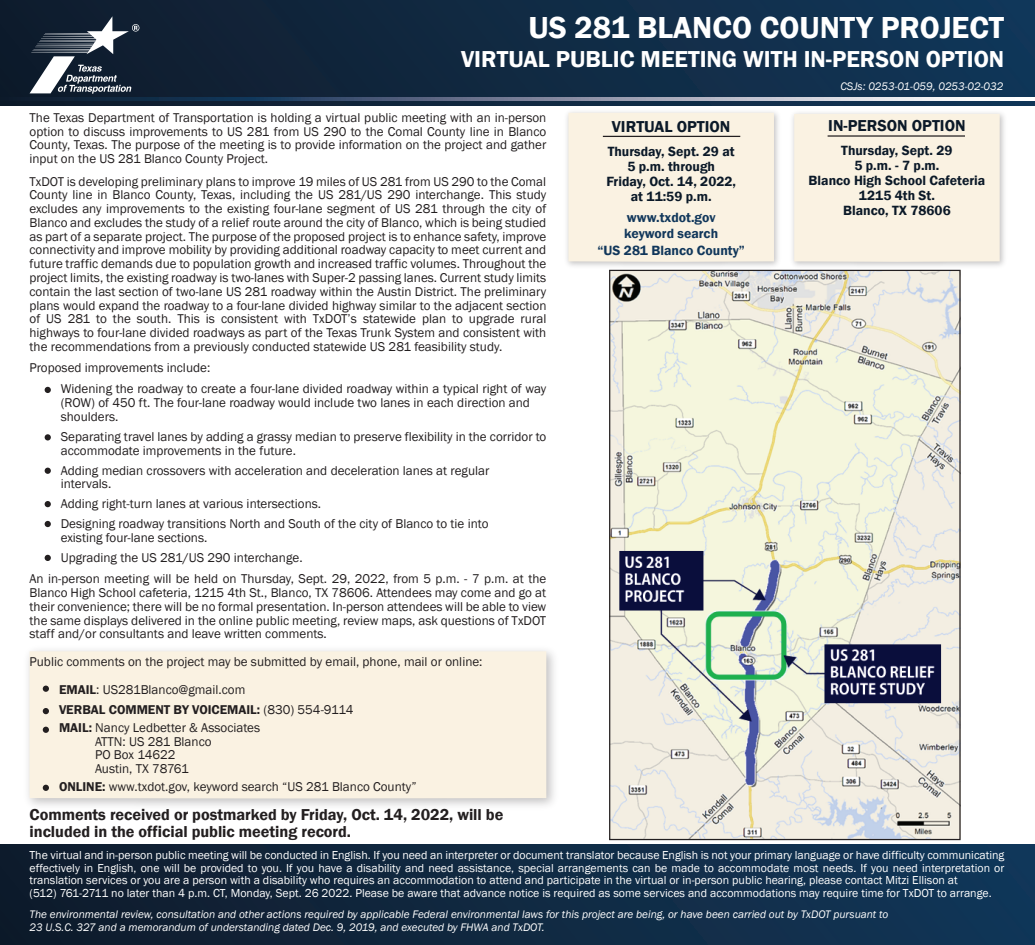
<style>
.page{position:relative;width:1035px;height:945px;background:#fff}
.page>*{position:absolute;margin:0;border:0;box-sizing:border-box;transform-origin:0 0}
.t1{font:600 31.25px "Franklin Gothic";color:#fff}
.t2{font:600 23.75px "Franklin Gothic";color:#fff}
.t3{font:600 16.25px/17.5px "Franklin Gothic";color:#231f20}
.t4{font:600 16.25px "Franklin Gothic";color:#0b1928}
.t5{font:600 13.75px/15px "Franklin Gothic";color:#0b1928;text-align:center}
.t6{font:600 13.75px/16.2px "Franklin Gothic";color:#11375b;text-align:center}
.t7{font:13.12px/13.8px "Franklin Gothic";color:#231f20}
.t8{font:11.88px/12.5px "Franklin Gothic";color:#fff}
.t9{font:italic 11.25px/12.5px "Franklin Gothic";color:#fff}
.s1{font-weight:600}
</style>
<div class="page">
<img style="left:788px;top:113px;width:216px;height:157px">
<div style="left:794px;top:114px;width:206px;height:148px;background:#faf2e2"></div>
<div style="left:0;top:0;width:1035px;height:105px;background:linear-gradient(to right,#0f1b2c,#163b5d)"></div>
<div style="left:0;top:844px;width:1034px;height:101px;background:linear-gradient(to right,#0f1b2b,#113759)"></div>
<svg style="left:30px;top:16px;width:109px;height:78px"></svg>
<svg style="left:0;top:97px;width:1035px;height:3px;background:#798498"></svg>
<img style="left:567px;top:112px;width:217px;height:158px">
<div style="left:568px;top:113px;width:206px;height:149px;background:#faf2e2"></div>
<hr style="left:603px;top:136px;width:137px;height:1px;background:#231f20">
<hr style="left:828px;top:135px;width:137px;height:2px;background:#231f20">
<svg style="left:45px;top:387px;width:6px;height:6px"></svg>
<div style="left:45px;top:434px;width:6px;height:7px;background:#231f20;border-radius:50%"></div>
<svg style="left:45px;top:468px;width:6px;height:6px"></svg>
<svg style="left:45px;top:521px;width:6px;height:6px"></svg>
<svg style="left:45px;top:501px;width:6px;height:6px"></svg>
<img style="left:28px;top:650px;width:526px;height:156px">
<div style="left:30px;top:651px;width:516px;height:148px;background:#faf2e2"></div>
<svg style="left:43px;top:686px;width:6px;height:6px"></svg>
<svg style="left:43px;top:708px;width:6px;height:6px"></svg>
<svg style="left:43px;top:727px;width:6px;height:6px"></svg>
<svg style="left:43px;top:785px;width:6px;height:6px"></svg>
<svg style="left:45px;top:555px;width:6px;height:6px"></svg>
<img style="left:611px;top:272px;width:348px;height:566px">
<h1 class="t1" style="left:528px;top:8px;width:477px">US 281 BLANCO COUNTY PROJECT</h1>
<h2 class="t2" style="left:461px;top:44px;width:545px">VIRTUAL PUBLIC MEETING WITH IN-PERSON OPTION</h2>
<p class="t9" style="left:840px;top:80px;width:164px">CSJs: 0253-01-059, 0253-02-032</p>
<p class="t4" style="left:612px;top:117px;width:120px">VIRTUAL OPTION</p>
<p class="t5" style="left:606px;top:144px;width:131px">Thursday, Sept. 29 at<br>5 p.m. through<br>Friday, Oct. 14, 2022, at 11:59 p.m.</p>
<p class="t6" style="left:598px;top:210px;width:149px">www.txdot.gov<br>keyword search<br>“US 281 Blanco County”</p>
<p class="t7" style="left:30px;top:111px;width:518px;text-align:justify">The Texas Department of Transportation is holding a virtual public meeting with an in-person option to discuss improvements to US 281 from US 290 to the Comal County line in Blanco County, Texas. The purpose of the meeting is to provide information on the project and gather input on the US 281 Blanco County Project.</p>
<p class="t7" style="left:30px;top:175px;width:518px;text-align:justify">TxDOT is developing preliminary plans to improve 19 miles of US 281 from US 290 to the Comal County line in Blanco County, Texas, including the US 281/US 290 interchange. This study excludes any improvements to the existing four-lane segment of US 281 through the city of Blanco and excludes the study of a relief route around the city of Blanco, which is being studied as part of a separate project. The purpose of the proposed project is to enhance safety, improve connectivity and improve mobility by providing additional roadway capacity to meet current and future traffic demands due to population growth and increased traffic volumes. Throughout the project limits, the existing roadway is two-lanes with Super-2 passing lanes. Current study limits contain the last section of two-lane US 281 roadway within the Austin District. The preliminary plans would expand the roadway to a four-lane divided highway similar to the adjacent section of US 281 to the south. This is consistent with TxDOT’s statewide plan to upgrade rural highways to four-lane divided roadways as part of the Texas Trunk System and consistent with the recommendations from a previously conducted statewide US 281 feasibility study.</p>
<p class="t7" style="left:61px;top:357px;width:487px;line-height:21.2px;text-indent:-31px">Proposed improvements include:<br>Widening the roadway to create a four-lane divided roadway within a typical right of way</p>
<p class="t7" style="left:61px;top:396px;width:471px">(ROW) of 450 ft. The four-lane roadway would include two lanes in each direction and shoulders.</p>
<p class="t7" style="left:61px;top:430px;width:487px">Separating travel lanes by adding a grassy median to preserve flexibility in the corridor to accommodate improvements in the future.</p>
<p class="t7" style="left:61px;top:464px;width:430px">Adding median crossovers with acceleration and deceleration lanes at regular intervals.</p>
<p class="t7" style="left:61px;top:494px;width:429px;line-height:20px">Adding right-turn lanes at various intersections.<br>Designing roadway transitions North and South of the city of Blanco to tie into</p>
<p class="t7" style="left:61px;top:528px;width:243px;line-height:20px">existing four-lane sections.<br>Upgrading the US 281/US 290 interchange.</p>
<p class="t7" style="left:30px;top:572px;width:518px;text-align:justify">An in-person meeting will be held on Thursday, Sept. 29, 2022, from 5 p.m. - 7 p.m. at the Blanco High School cafeteria, 1215 4th St., Blanco, TX 78606. Attendees may come and go at their convenience; there will be no formal presentation. In-person attendees will be able to view the same displays delivered in the online public meeting, review maps, ask questions of TxDOT staff and/or consultants and leave written comments.</p>
<p class="t4" style="left:828px;top:116px;width:139px">IN-PERSON OPTION</p>
<p class="t5" style="left:809px;top:143px;width:178px">Thursday, Sept. 29<br>5 p.m. - 7 p.m.<br>Blanco High School Cafeteria<br>1215 4th St.<br>Blanco, TX 78606</p>
<p class="t7" style="left:59px;top:648px;width:425px;line-height:27.9px;text-indent:-29px">Public comments on the project may be submitted by email, phone, mail or online:<br><span class="s1">EMAIL</span>: US281Blanco@gmail.com</p>
<p class="t7" style="left:59px;top:702px;width:296px;line-height:17.4px"><span class="s1">VERBAL COMMENT BY VOICEMAIL:</span> (830) 554-9114<br><span class="s1">MAIL:</span> Nancy Ledbetter &amp; Associates</p>
<p class="t7" style="left:95px;top:735px;width:118px">ATTN: US 281 Blanco<br>PO Box 14622<br>Austin, TX 78761</p>
<p class="t7" style="left:59px;top:780px;width:359px"><span class="s1">ONLINE:</span> www.txdot.gov, keyword search “US 281 Blanco County”</p>
<p class="t3" style="left:30px;top:806px;width:475px">Comments received or postmarked by Friday, Oct. 14, 2022, will be included in the official public meeting record.</p>
<p class="t8" style="left:30px;top:849px;width:976px">The virtual and in-person public meeting will be conducted in English. If you need an interpreter or document translator because English is not your primary language or have difficulty communicating effectively in English, one will be provided to you. If you have a disability and need assistance, special arrangements can be made to accommodate most needs. If you need interpretation or translation services or you are a person with a disability who requires an accommodation to attend and participate in the virtual or in-person public hearing, please contact Mitzi Ellison at<br>(512) 761-2711 no later than 4 p.m. CT, Monday, Sept. 26 2022. Please be aware that advance notice is required as some services and accommodations may require time for TxDOT to arrange.</p>
<p class="t9" style="left:30px;top:909px;width:860px">The environmental review, consultation and other actions required by applicable Federal environmental laws for this project are being, or have been carried out by TxDOT pursuant to<br>23 U.S.C. 327 and a memorandum of understanding dated Dec. 9, 2019, and executed by FHWA and TxDOT.</p>
</div>
